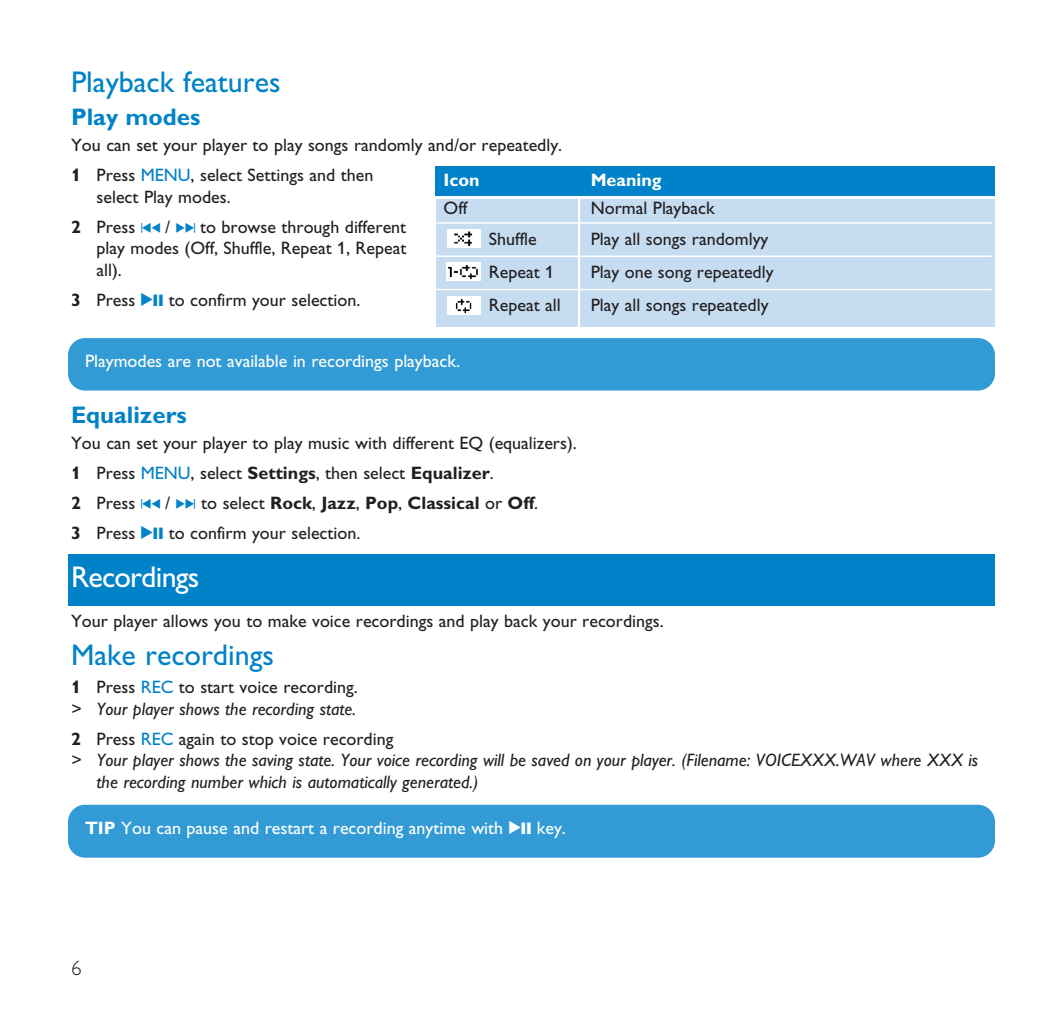
<style>
.page{position:relative;width:1063px;height:1021px;background:#fff}
.page>*{position:absolute;margin:0;border:0;box-sizing:border-box;transform-origin:0 0}
.t1{font:30px "Gill Alt One";color:#0082c8}
.t2{font:30px "Gill Alt One";letter-spacing:-.025em;color:#fff}
.t3{font:700 24px "Gill Alt One";color:#0082c8}
.t4{font:300 21px "Gill Alt One";color:#231f20}
.t5{font:18px/30px "Gill Alt One";color:#231f20}
.t6{font:italic 18px/21.6px "Gill Alt One";color:#231f20}
.t7{font:18px "Gill Alt One";color:#fff}
.t8{font:700 18px "Gill Alt One";color:#fff}
.s1{font-weight:700}
.s2{color:#0082c8}
.s3{font-family:"Audio Four 4";color:#0082c8}
.s4{font-weight:700;font-style:normal}
.s5{font-style:normal}
.s6{font-style:normal;color:#0082c8}
.s7{font-family:"Audio Four 4"}
</style>
<div class="page">
<div style="left:436px;top:199px;width:142px;height:128px;background:#c5dcf1"></div>
<div style="left:581px;top:199px;width:414px;height:128px;background:#c5dcf1"></div>
<div style="left:436px;top:166px;width:559px;height:30px;background:#0082c8"></div>
<hr style="left:435px;top:222px;width:557px;height:2px;background:#fff">
<hr style="left:435px;top:255px;width:557px;height:2px;background:#fff">
<hr style="left:435px;top:289px;width:557px;height:1px;background:#fff">
<div style="left:447px;top:296px;width:33px;height:18px;background:#fff"></div>
<img style="left:455px;top:299px;width:17px;height:15px">
<img style="left:447px;top:263px;width:34px;height:18px">
<div style="left:447px;top:229px;width:33px;height:18px;background:#fff"></div>
<img style="left:454px;top:231px;width:19px;height:15px">
<div style="left:68px;top:338px;width:927px;height:52px;background:#329bd5;border-radius:17px"></div>
<div style="left:68px;top:554px;width:927px;height:51px;background:#0082c8"></div>
<div style="left:68px;top:804px;width:927px;height:53px;background:#329bd5;border-radius:17px"></div>
<h1 class="t1" style="left:71px;top:71px;width:211px">Playback features</h1>
<h2 class="t3" style="left:71px;top:108px;width:131px">Play modes</h2>
<p class="t5" style="left:71px;top:132px;width:493px">You can set your player to play songs randomly and/or repeatedly.<br><span class="s1">1</span> Press <span class="s2">MENU</span>, select Settings and then</p>
<p class="t5" style="left:71px;top:183px;width:337px;text-indent:26px">select Play modes.<br><span class="s1">2</span> Press <span class="s3">J(</span> / <span class="s3">)K</span> to browse through different</p>
<p class="t5" style="left:97px;top:239px;width:311px;line-height:21.6px">play modes (Off, Shuffle, Repeat 1, Repeat all).</p>
<p class="t5" style="left:71px;top:287px;width:291px"><span class="s1">3</span> Press <span class="s3">2;</span> to confirm your selection.</p>
<p class="t8" style="left:444px;top:174px;width:38px">Icon</p>
<p class="t8" style="left:591px;top:174px;width:73px">Meaning</p>
<p class="t5" style="left:444px;top:195px;width:25px">Off</p>
<p class="t5" style="left:591px;top:195px;width:125px">Normal Playback</p>
<p class="t5" style="left:489px;top:225px;width:49px">Shuffle</p>
<p class="t5" style="left:591px;top:225px;width:179px">Play all songs randomlyy</p>
<p class="t5" style="left:489px;top:259px;width:67px">Repeat 1</p>
<p class="t5" style="left:591px;top:259px;width:184px">Play one song repeatedly</p>
<p class="t5" style="left:489px;top:292px;width:73px">Repeat all</p>
<p class="t5" style="left:591px;top:292px;width:179px">Play all songs repeatedly</p>
<p class="t7" style="left:85px;top:355px;width:376px">Playmodes are not available in recordings playback.</p>
<h2 class="t3" style="left:71px;top:406px;width:117px">Equalizers</h2>
<p class="t5" style="left:71px;top:430px;width:507px">You can set your player to play music with different EQ (equalizers).<br><span class="s1">1</span> Press <span class="s2">MENU</span>, select <span class="s1">Settings</span>, then select <span class="s1">Equalizer</span>.<br><span class="s1">2</span> Press <span class="s3">J(</span> / <span class="s3">)K</span> to select <span class="s1">Rock</span>, <span class="s1">Jazz</span>, <span class="s1">Pop</span>, <span class="s1">Classical</span> or <span class="s1">Off</span>.<br><span class="s1">3</span> Press <span class="s3">2;</span> to confirm your selection.</p>
<h1 class="t2" style="left:71px;top:566px;width:130px">Recordings</h1>
<p class="t5" style="left:71px;top:608px;width:594px">Your player allows you to make voice recordings and play back your recordings.</p>
<h1 class="t1" style="left:71px;top:644px;width:205px">Make recordings</h1>
<p class="t6" style="left:71px;top:678px;width:288px"><span class="s4">1</span> <span class="s5">Press</span> <span class="s6">REC</span> <span class="s5">to start voice recording. </span>&gt; Your player shows the recording state.</p>
<p class="t5" style="left:71px;top:725px;width:324px"><span class="s1">2</span> Press <span class="s2">REC</span> again to stop voice recording</p>
<p class="t6" style="left:71px;top:751px;width:909px">&gt; Your player shows the saving state. Your voice recording will be saved on your player. (Filename: VOICEXXX.WAV where XXX is</p>
<p class="t6" style="left:97px;top:773px;width:383px">the recording number which is automatically generated.)</p>
<p class="t7" style="left:85px;top:821px;width:482px"><span class="s1">TIP</span> You can pause and restart a recording anytime with <span class="s7">2;</span> key.</p>
<p class="t4" style="left:71px;top:960px;width:12px">6</p>
</div>
